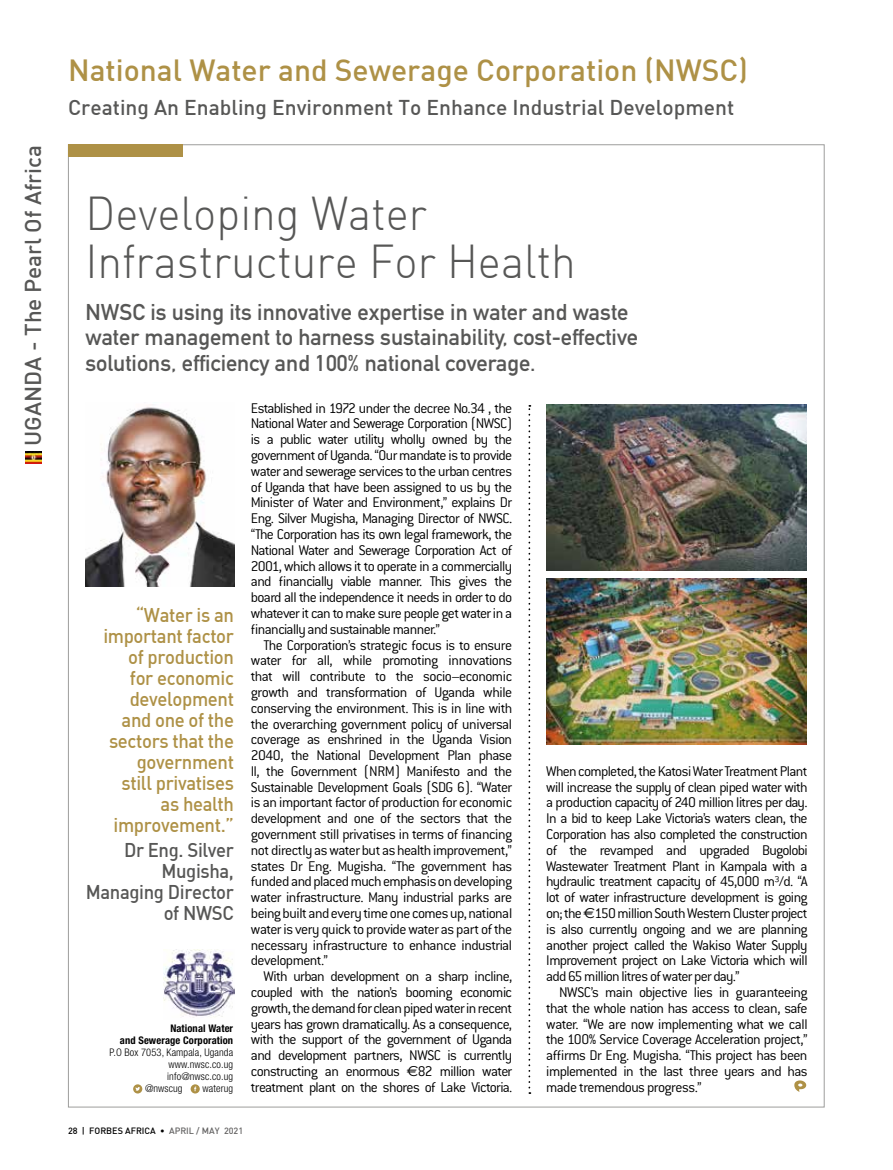
<style>
.page{position:relative;width:893px;height:1170px;background:#fff}
.page>*{position:absolute;margin:0;border:0;box-sizing:border-box;transform-origin:0 0}
.t1{font:300 46.5px/48px "DIN";color:#575756;scale:.95 1}
.t2{font:500 30px "DIN";color:#ae9146}
.t3{font:700 22.5px/25.5px "DIN Alternate";color:#575756}
.t4{font:500 22.5px "DIN";color:#575756}
.t5{font:500 21px "DIN";color:#575756}
.t6{font:500 19.5px/21px "DIN";letter-spacing:-.02em;color:#ae9146;text-align:right;scale:.95 1}
.t7{font:500 19.5px/21px "DIN";letter-spacing:-.02em;color:#575756;text-align:right;scale:.95 1}
.t8{font:300 15.45px/15.8px "Conduit ITC";letter-spacing:-.04em;color:#000;text-align:justify}
.t9{font:300 condensed 10.5px "Helvetica Neue";letter-spacing:.01em;color:#000}
.t10{font:700 condensed 10.5px/12px "Helvetica Neue";letter-spacing:.01em;color:#000;text-align:right}
.t11{font:500 9px "DIN";color:#000}
.s1{font-family:"Euro Sans";font-weight:400;font-size:14.7px}
.s2{color:#646363}
</style>
<div class="page">
<img style="left:25px;top:451px;width:16px;height:12px">
<img style="left:85px;top:407px;width:149px;height:179px">
<div style="left:68px;top:144px;width:115px;height:13px;background:#ae9146"></div>
<svg style="left:528px;top:405px;width:2px;height:688px"></svg>
<svg style="left:133px;top:1084px;width:9px;height:9px"></svg>
<svg style="left:191px;top:1084px;width:9px;height:9px"></svg>
<svg style="left:794px;top:1080px;width:12px;height:11px"></svg>
<img style="left:164px;top:949px;width:70px;height:69px">
<img style="left:546px;top:405px;width:260px;height:165px">
<img style="left:546px;top:578px;width:260px;height:166px">
<h3 class="t4" style="left:19px;top:445px;width:302px;rotate:-90deg">UGANDA - The Pearl Of Africa</h3>
<h2 class="t2" style="left:68px;top:51px;width:681px">National Water and Sewerage Corporation (NWSC)</h2>
<h3 class="t5" style="left:68px;top:94px;width:668px">Creating An Enabling Environment To Enhance Industrial Development</h3>
<h1 class="t1" style="left:85px;top:189px;width:518px">Developing Water<br>Infrastructure For Health</h1>
<h3 class="t3" style="left:85px;top:297px;width:554px">NWSC is using its innovative expertise in water and waste water management to harness sustainability, cost-effective solutions, efficiency and 100% national coverage.</h3>
<p class="t6" style="left:103px;top:603px;width:139px">“Water is an important factor of production for economic development and one of the sectors that the government still privatises as health improvement.”</p>
<p class="t7" style="left:86px;top:839px;width:158px">Dr Eng. Silver<br>Mugisha,<br>Managing Director of NWSC</p>
<p class="t10" style="left:120px;top:1021px;width:115px">National Water<br>and Sewerage Corporation</p>
<p class="t9" style="left:110px;top:1046px;width:125px">P.O Box 7053, Kampala, Uganda</p>
<p class="t9" style="left:169px;top:1058px;width:66px">www.nwsc.co.ug</p>
<p class="t9" style="left:167px;top:1070px;width:67px">info@nwsc.co.ug</p>
<p class="t9" style="left:145px;top:1082px;width:39px">@nwscug</p>
<p class="t9" style="left:203px;top:1082px;width:32px">waterug</p>
<p class="t8" style="left:251px;top:400px;width:263px">Established in 1972 under the decree No.34 , the National Water and Sewerage Corporation (NWSC) is a public water utility wholly owned by the government of Uganda. “Our mandate is to provide water and sewerage services to the urban centres of Uganda that have been assigned to us by the Minister of Water and Environment,” explains Dr Eng. Silver Mugisha, Managing Director of NWSC. “The Corporation has its own legal framework, the National Water and Sewerage Corporation Act of 2001, which allows it to operate in a commercially and financially viable manner. This gives the board all the independence it needs in order to do whatever it can to make sure people get water in a financially and sustainable manner.”</p>
<p class="t8" style="left:251px;top:636px;width:263px;text-indent:13px">The Corporation’s strategic focus is to ensure water for all, while promoting innovations that will contribute to the socio–economic growth and transformation of Uganda while conserving the environment. This is in line with the overarching government policy of universal coverage as enshrined in the Uganda Vision 2040, the National Development Plan phase II, the Government (NRM) Manifesto and the Sustainable Development Goals (SDG 6). “Water is an important factor of production for economic development and one of the sectors that the government still privatises in terms of financing not directly as water but as health improvement,” states Dr Eng. Mugisha. “The government has funded and placed much emphasis on developing water infrastructure. Many industrial parks are being built and every time one comes up, national water is very quick to provide water as part of the necessary infrastructure to enhance industrial development.”</p>
<p class="t8" style="left:251px;top:968px;width:263px;text-indent:13px">With urban development on a sharp incline, coupled with the nation’s booming economic growth, the demand for clean piped water in recent years has grown dramatically. As a consequence, with the support of the government of Uganda and development partners, NWSC is currently constructing an enormous <span class="s1">€</span>82 million water treatment plant on the shores of Lake Victoria.</p>
<p class="t11" style="left:68px;top:1124px;width:177px">28 | FORBES AFRICA • <span class="s2">APRIL / MAY 2021</span></p>
<p class="t8" style="left:546px;top:763px;width:263px">When completed, the Katosi Water Treatment Plant will increase the supply of clean piped water with a production capacity of 240 million litres per day.<br>In a bid to keep Lake Victoria’s waters clean, the Corporation has also completed the construction of the revamped and upgraded Bugolobi Wastewater Treatment Plant in Kampala with a hydraulic treatment capacity of 45,000 m³/d. “A lot of water infrastructure development is going on; the <span class="s1">€</span>150 million South Western Cluster project is also currently ongoing and we are planning another project called the Wakiso Water Supply Improvement project on Lake Victoria which will add 65 million litres of water per day.”</p>
<p class="t8" style="left:546px;top:984px;width:263px;text-indent:13px">NWSC’s main objective lies in guaranteeing that the whole nation has access to clean, safe water. “We are now implementing what we call the 100% Service Coverage Acceleration project,” affirms Dr Eng. Mugisha. “This project has been implemented in the last three years and has made tremendous progress.”</p>
</div>
